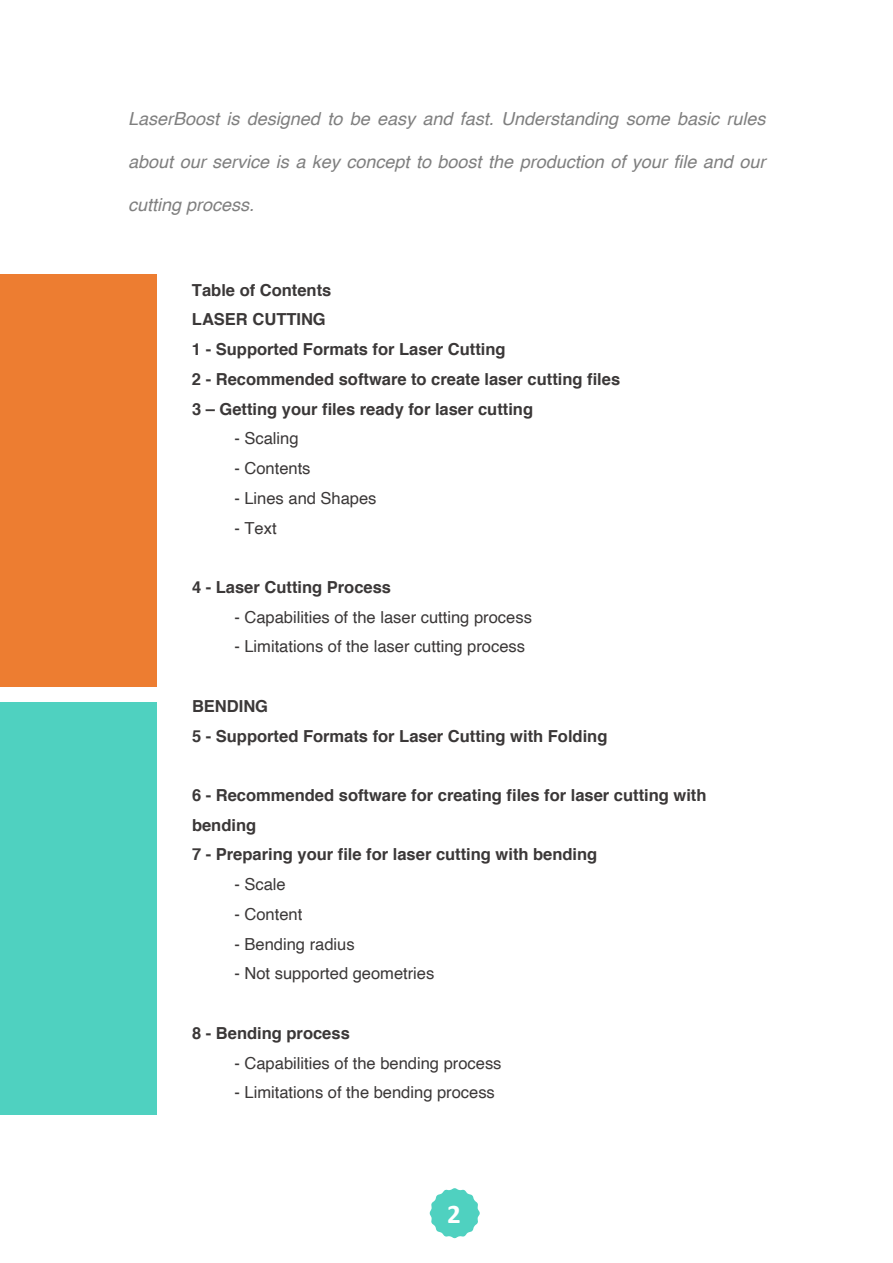
<style>
.page{position:relative;width:893px;height:1263px;background:#fff}
.page>*{position:absolute;margin:0;border:0;box-sizing:border-box;transform-origin:0 0}
.t1{font:700 27px "Calibri";color:#fff}
.t2{font:italic 18px "Helvetica";color:#7f7f7f}
.t3{font:700 16.5px/29.8px "Helvetica";color:#3b3838}
.t4{font:16.5px "Helvetica";color:#3b3838}
</style>
<div class="page">
<svg style="left:442px;top:1188px;width:26px;height:50px"></svg>
<img style="left:430px;top:1193px;width:50px;height:40px">
<div style="left:1px;top:702px;width:156px;height:413px;background:#4fd1c0"></div>
<div style="left:1px;top:274px;width:156px;height:412px;background:#ed7d31"></div>
<p class="t2" style="left:128px;top:104px;width:639px">LaserBoost is designed to be easy and fast. Understanding some basic rules</p>
<p class="t2" style="left:128px;top:147px;width:639px">about our service is a key concept to boost the production of your file and our</p>
<p class="t2" style="left:128px;top:190px;width:128px">cutting process.</p>
<p class="t3" style="left:192px;top:275px;width:430px">Table of Contents<br>LASER CUTTING<br>1 - Supported Formats for Laser Cutting<br>2 - Recommended software to create laser cutting files 3 – Getting your files ready for laser cutting</p>
<p class="t4" style="left:234px;top:426px;width:66px">- Scaling</p>
<p class="t4" style="left:234px;top:456px;width:78px">- Contents</p>
<p class="t4" style="left:234px;top:485px;width:144px">- Lines and Shapes</p>
<p class="t4" style="left:234px;top:515px;width:44px">- Text</p>
<p class="t3" style="left:192px;top:572px;width:201px">4 - Laser Cutting Process</p>
<p class="t4" style="left:234px;top:604px;width:299px">- Capabilities of the laser cutting process</p>
<p class="t4" style="left:234px;top:634px;width:292px">- Limitations of the laser cutting process</p>
<p class="t3" style="left:192px;top:691px;width:417px">BENDING<br>5 - Supported Formats for Laser Cutting with Folding</p>
<p class="t3" style="left:192px;top:781px;width:516px">6 - Recommended software for creating files for laser cutting with bending<br>7 - Preparing your file for laser cutting with bending</p>
<p class="t4" style="left:234px;top:871px;width:53px">- Scale</p>
<p class="t4" style="left:234px;top:901px;width:69px">- Content</p>
<p class="t4" style="left:234px;top:931px;width:122px">- Bending radius</p>
<p class="t4" style="left:234px;top:961px;width:201px">- Not supported geometries</p>
<p class="t3" style="left:192px;top:1018px;width:159px">8 - Bending process</p>
<p class="t4" style="left:234px;top:1050px;width:269px">- Capabilities of the bending process</p>
<p class="t4" style="left:234px;top:1079px;width:262px">- Limitations of the bending process</p>
<h1 class="t1" style="left:447px;top:1194px;width:15px">#</h1>
</div>
